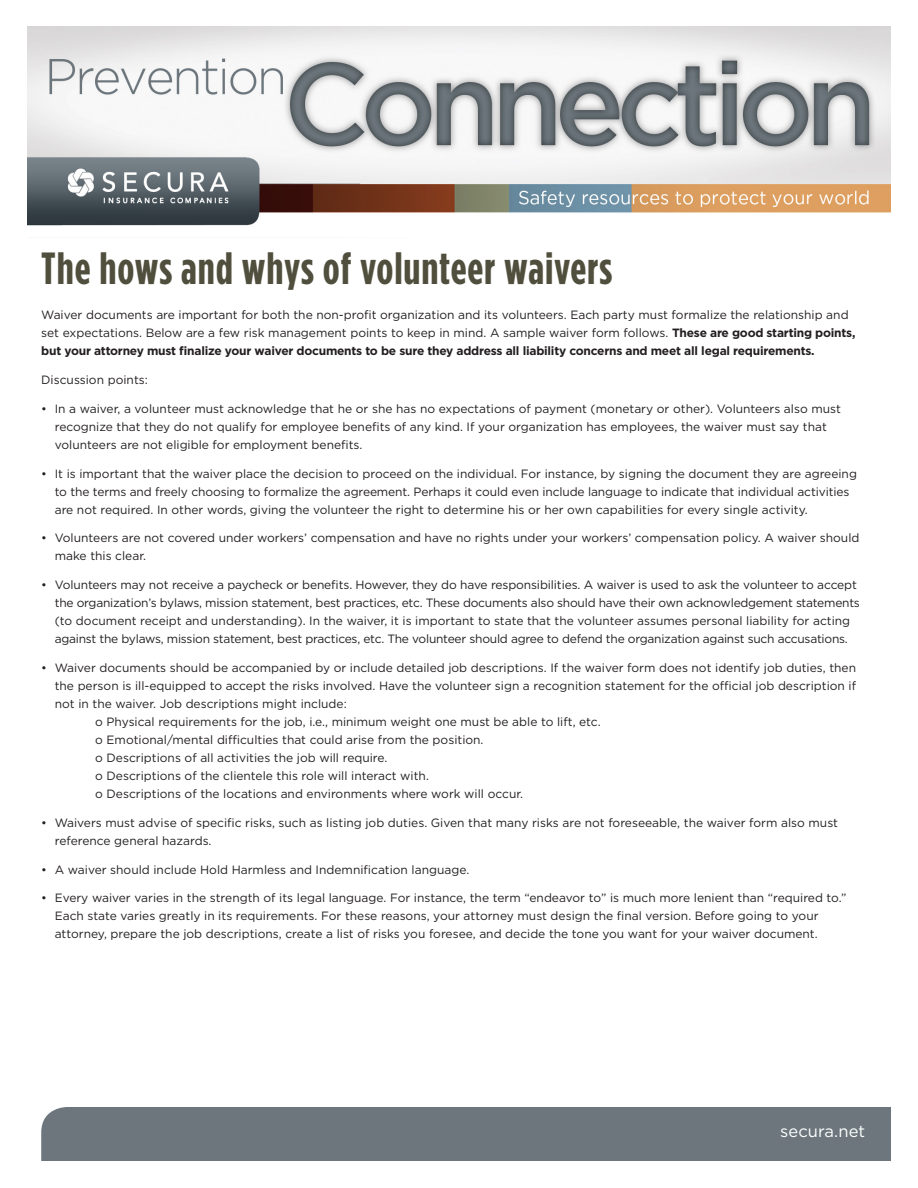
<style>
.page{position:relative;width:918px;height:1188px;background:#fff}
.page>*{position:absolute;margin:0;border:0;box-sizing:border-box;transform-origin:0 0}
.Body_Copy{font:700 45px "Gotham Condensed";letter-spacing:.02em;color:#504f3d}
.t1{font:16.5px "Gotham";letter-spacing:.005em;color:#fff}
.Body_Copy-2{font:12px/18px "Gotham";color:#231f20}
.Body_Copy-3{font:12px/18px "Gotham";letter-spacing:-.02em;color:#231f20}
.s1{font-weight:700}
</style>
<div class="page">
<div style="left:41px;top:1107px;width:850px;height:54px;background:#6c767c"></div>
<img style="left:27px;top:27px;width:864px;height:199px">
<p class="Body_Copy" style="left:41px;top:243px;width:572px">The hows and whys of volunteer waivers</p>
<p class="Body_Copy-2" style="left:41px;top:306px;width:816px">Waiver documents are important for both the non-profit organization and its volunteers. Each party must formalize the relationship and set expectations. Below are a few risk management points to keep in mind. A sample waiver form follows. <span class="s1">These are good starting points, but your attorney must finalize your waiver documents to be sure they address all liability concerns and meet all legal requirements.</span></p>
<p class="Body_Copy-2" style="left:41px;top:370px;width:108px">Discussion points:</p>
<p class="Body_Copy-2" style="left:55px;top:399px;width:788px;text-indent:-14px">• In a waiver, a volunteer must acknowledge that he or she has no expectations of payment (monetary or other). Volunteers also must recognize that they do not qualify for employee benefits of any kind. If your organization has employees, the waiver must say that volunteers are not eligible for employment benefits.</p>
<p class="Body_Copy-2" style="left:55px;top:464px;width:804px;text-indent:-14px">• It is important that the waiver place the decision to proceed on the individual. For instance, by signing the document they are agreeing to the terms and freely choosing to formalize the agreement. Perhaps it could even include language to indicate that individual activities are not required. In other words, giving the volunteer the right to determine his or her own capabilities for every single activity.</p>
<p class="Body_Copy-2" style="left:55px;top:529px;width:806px;text-indent:-14px">• Volunteers are not covered under workers’ compensation and have no rights under your workers’ compensation policy. A waiver should make this clear.</p>
<p class="Body_Copy-3" style="left:55px;top:576px;width:807px;text-indent:-14px">• Volunteers may not receive a paycheck or benefits. However, they do have responsibilities. A waiver is used to ask the volunteer to accept the organization’s bylaws, mission statement, best practices, etc. These documents also should have their own acknowledgement statements (to document receipt and understanding). In the waiver, it is important to state that the volunteer assumes personal liability for acting against the bylaws, mission statement, best practices, etc. The volunteer should agree to defend the organization against such accusations.</p>
<p class="Body_Copy-2" style="left:41px;top:658px;width:816px">• Waiver documents should be accompanied by or include detailed job descriptions. If the waiver form does not identify job duties, then</p>
<p class="Body_Copy-2" style="left:55px;top:676px;width:803px">the person is ill-equipped to accept the risks involved. Have the volunteer sign a recognition statement for the official job description if</p>
<p class="Body_Copy-2" style="left:55px;top:694px;width:294px">not in the waiver. Job descriptions might include:</p>
<p class="Body_Copy-2" style="left:95px;top:712px;width:507px">o Physical requirements for the job, i.e., minimum weight one must be able to lift, etc.</p>
<p class="Body_Copy-2" style="left:95px;top:730px;width:390px">o Emotional/mental difficulties that could arise from the position.</p>
<p class="Body_Copy-2" style="left:95px;top:748px;width:294px">o Descriptions of all activities the job will require.</p>
<p class="Body_Copy-2" style="left:95px;top:766px;width:335px">o Descriptions of the clientele this role will interact with.</p>
<p class="Body_Copy-2" style="left:95px;top:784px;width:429px">o Descriptions of the locations and environments where work will occur.</p>
<p class="Body_Copy-2" style="left:55px;top:813px;width:785px;text-indent:-14px">• Waivers must advise of specific risks, such as listing job duties. Given that many risks are not foreseeable, the waiver form also must reference general hazards.</p>
<p class="Body_Copy-2" style="left:41px;top:860px;width:430px">• A waiver should include Hold Harmless and Indemnification language.</p>
<p class="Body_Copy-2" style="left:55px;top:889px;width:793px;text-indent:-14px">• Every waiver varies in the strength of its legal language. For instance, the term “endeavor to” is much more lenient than “required to.”<br>Each state varies greatly in its requirements. For these reasons, your attorney must design the final version. Before going to your attorney, prepare the job descriptions, create a list of risks you foresee, and decide the tone you want for your waiver document.</p>
<p class="t1" style="left:780px;top:1121px;width:87px">secura.net</p>
</div>
